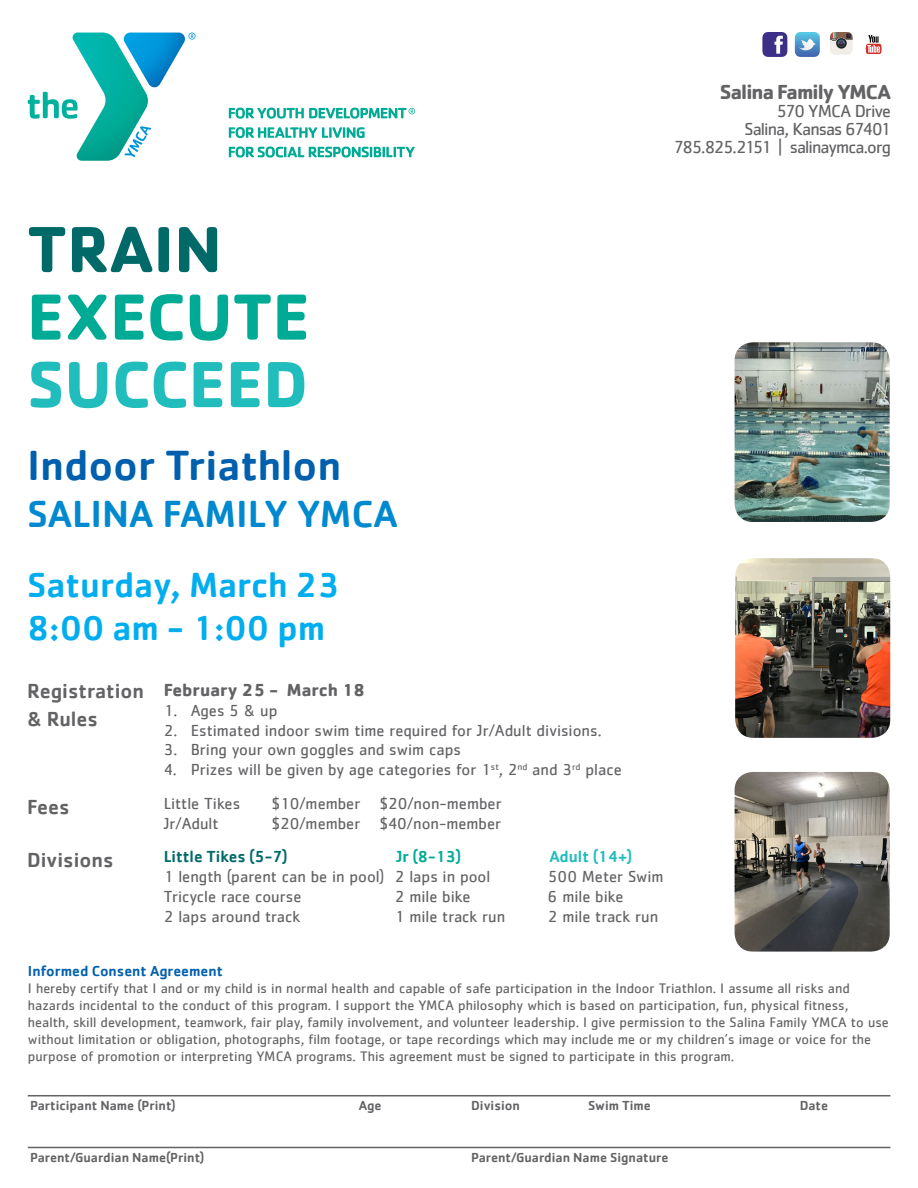
<style>
.page{position:relative;width:918px;height:1188px;background:#fff}
.page>*{position:absolute;margin:0;border:0;box-sizing:border-box;transform-origin:0 0}
.t1{font:700 67.5px "Cachet";color:#00ab95}
.t2{font:700 67.5px "Cachet";color:#21bdbd}
.t3{font:700 67.5px "Cachet";color:#016a69}
.t4{font:500 43.5px "Cachet";color:#0160ae}
.t5{font:500 39px "Cachet";color:#0089cf}
.t6{font:500 36px "Cachet";color:#00aeef}
.t7{font:500 21px "Cachet";color:#636366}
.t8{font:700 21px "Cachet";letter-spacing:-.045em;color:#636366}
.t9{font:18px "Cachet";letter-spacing:-.05em;color:#636366}
.t10{font:700 18px "Cachet";color:#636366}
.t11{font:16.5px "Cachet";color:#636366}
.t12{font:500 16.5px "Cachet";color:#016a69}
.t13{font:500 16.5px "Cachet";color:#21bdbd}
.t14{font:500 16.5px "Cachet";color:#00ab95}
.t15{font:500 15px "Cachet";color:#0160ae}
.t16{font:14.25px/17.1px "Cachet";color:#636366}
.t17{font:500 13.5px "Cachet";color:#636366}
</style>
<div class="page">
<img style="left:735px;top:772px;width:155px;height:180px">
<hr style="left:28px;top:1095px;width:862px;height:1px;background:#636366">
<img style="left:735px;top:558px;width:155px;height:180px">
<img style="left:735px;top:342px;width:155px;height:180px">
<svg style="left:762px;top:32px;width:25px;height:25px"></svg>
<svg style="left:795px;top:32px;width:25px;height:25px"></svg>
<svg style="left:830px;top:32px;width:23px;height:23px"></svg>
<svg style="left:865px;top:35px;width:17px;height:19px"></svg>
<svg style="left:28px;top:33px;width:168px;height:128px"></svg>
<svg style="left:229px;top:127px;width:136px;height:11px"></svg>
<svg style="left:229px;top:146px;width:186px;height:12px"></svg>
<svg style="left:229px;top:108px;width:186px;height:11px"></svg>
<hr style="left:28px;top:1147px;width:862px;height:1px;background:#636366">
<p class="t8" style="left:720px;top:78px;width:173px">Salina Family YMCA</p>
<p class="t9" style="left:776px;top:100px;width:116px">570 YMCA Drive</p>
<p class="t9" style="left:744px;top:118px;width:148px">Salina, Kansas 67401</p>
<p class="t9" style="left:673px;top:136px;width:219px">785.825.2151 | salinaymca.org</p>
<p class="t3" style="left:27px;top:206px;width:197px">TRAIN</p>
<p class="t1" style="left:27px;top:273px;width:284px">EXECUTE</p>
<p class="t2" style="left:27px;top:341px;width:283px">SUCCEED</p>
<p class="t4" style="left:27px;top:438px;width:316px">Indoor Triathlon</p>
<p class="t5" style="left:27px;top:489px;width:372px">SALINA FAMILY YMCA</p>
<p class="t6" style="left:27px;top:563px;width:315px">Saturday, March 23</p>
<p class="t6" style="left:27px;top:606px;width:300px">8:00 am - 1:00 pm</p>
<p class="t7" style="left:27px;top:678px;width:118px">Registration</p>
<p class="t7" style="left:27px;top:706px;width:72px">&amp; Rules</p>
<p class="t10" style="left:164px;top:678px;width:203px">February 25 - March 18</p>
<p class="t11" style="left:164px;top:701px;width:115px">1. Ages 5 &amp; up</p>
<p class="t11" style="left:164px;top:720px;width:439px">2. Estimated indoor swim time required for Jr/Adult divisions.</p>
<p class="t11" style="left:164px;top:740px;width:299px">3. Bring your own goggles and swim caps</p>
<p class="t11" style="left:164px;top:760px;width:460px">4. Prizes will be given by age categories for 1<sup>st</sup>, 2<sup>nd</sup> and 3<sup>rd</sup> place</p>
<p class="t7" style="left:27px;top:794px;width:44px">Fees</p>
<p class="t11" style="left:164px;top:794px;width:78px">Little Tikes</p>
<p class="t11" style="left:272px;top:794px;width:231px">$10/member $20/non-member</p>
<p class="t11" style="left:164px;top:814px;width:56px">Jr/Adult</p>
<p class="t11" style="left:272px;top:814px;width:231px">$20/member $40/non-member</p>
<p class="t7" style="left:27px;top:847px;width:88px">Divisions</p>
<p class="t12" style="left:164px;top:847px;width:125px">Little Tikes (5-7)</p>
<p class="t14" style="left:396px;top:847px;width:66px">Jr (8-13)</p>
<p class="t13" style="left:549px;top:847px;width:85px">Adult (14+)</p>
<p class="t11" style="left:164px;top:867px;width:328px">1 length (parent can be in pool) 2 laps in pool</p>
<p class="t11" style="left:548px;top:867px;width:117px">500 Meter Swim</p>
<p class="t11" style="left:164px;top:887px;width:139px">Tricycle race course</p>
<p class="t11" style="left:395px;top:887px;width:77px">2 mile bike</p>
<p class="t11" style="left:548px;top:887px;width:77px">6 mile bike</p>
<p class="t11" style="left:164px;top:906px;width:138px">2 laps around track</p>
<p class="t11" style="left:395px;top:906px;width:112px">1 mile track run</p>
<p class="t11" style="left:548px;top:906px;width:112px">2 mile track run</p>
<p class="t15" style="left:28px;top:961px;width:196px">Informed Consent Agreement</p>
<p class="t16" style="left:28px;top:979px;width:862px">I hereby certify that I and or my child is in normal health and capable of safe participation in the Indoor Triathlon. I assume all risks and hazards incidental to the conduct of this program. I support the YMCA philosophy which is based on participation, fun, physical fitness, health, skill development, teamwork, fair play, family involvement, and volunteer leadership. I give permission to the Salina Family YMCA to use without limitation or obligation, photographs, film footage, or tape recordings which may include me or my children’s image or voice for the purpose of promotion or interpreting YMCA programs. This agreement must be signed to participate in this program.</p>
<p class="t17" style="left:30px;top:1097px;width:147px">Participant Name (Print)</p>
<p class="t17" style="left:359px;top:1097px;width:24px">Age</p>
<p class="t17" style="left:471px;top:1097px;width:50px">Division</p>
<p class="t17" style="left:588px;top:1097px;width:64px">Swim Time</p>
<p class="t17" style="left:800px;top:1097px;width:30px">Date</p>
<p class="t17" style="left:30px;top:1149px;width:176px">Parent/Guardian Name(Print)</p>
<p class="t17" style="left:471px;top:1149px;width:199px">Parent/Guardian Name Signature</p>
</div>
